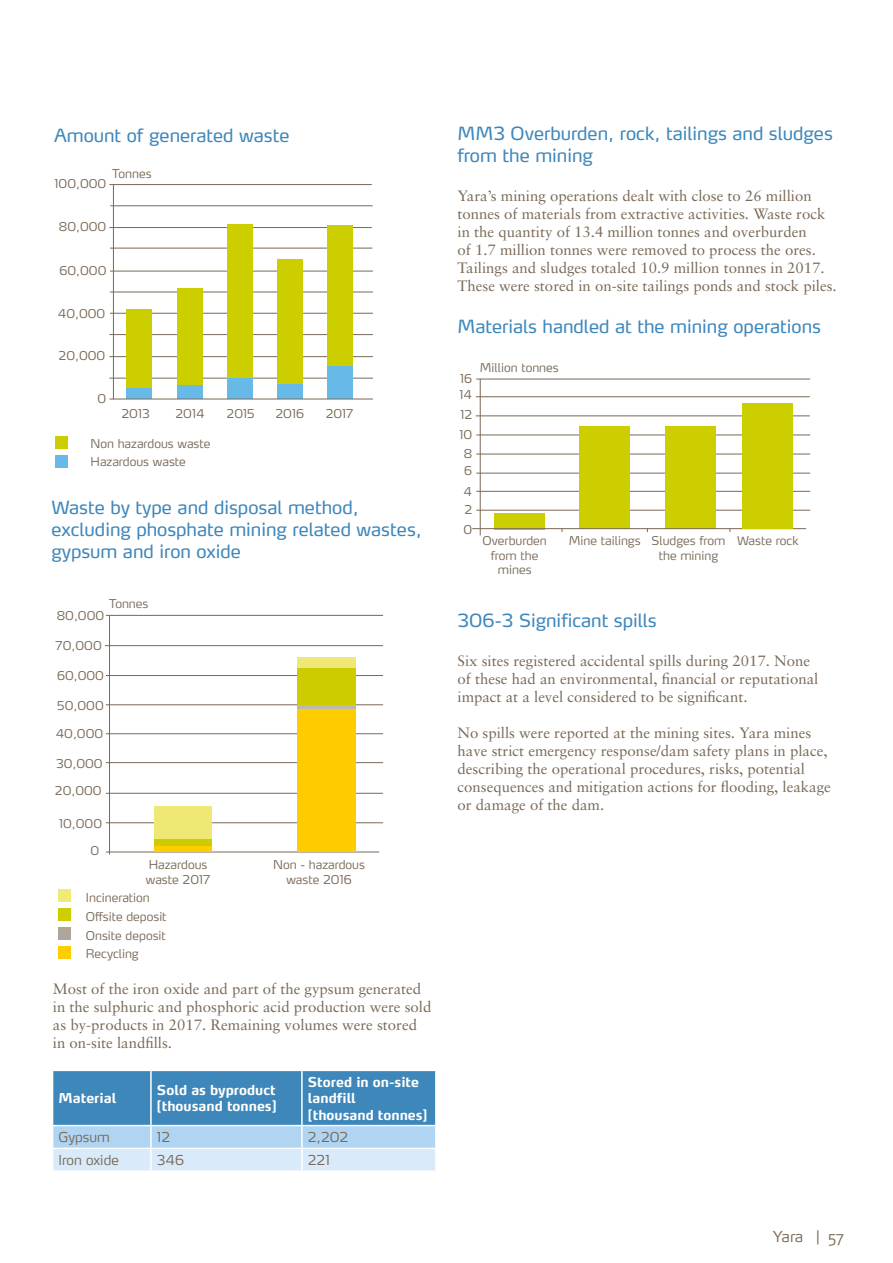
<style>
.page{position:relative;width:893px;height:1263px;background:#fff}
.page>*{position:absolute;margin:0;border:0;box-sizing:border-box;transform-origin:0 0}
.Sub_heading_blue{font:18px/21.6px "Yara Max LF";color:#3e87bb}
.body_text{font:15px/18px "Sabon LT Pro";color:#796956}
.t1{font:300 15px "Max OT";letter-spacing:-.01em;color:#796956}
.t2{font:700 13.5px/16.2px "Yara Max LF";color:#fff}
.t3{font:300 13.5px "Yara Max LF";color:#796956}
.t4{font:300 12px/14.4px "Yara Max LF";color:#796956;text-align:center}
</style>
<div class="page">
<svg style="left:52px;top:1071px;width:384px;height:99px;background:#7db0d6"></svg>
<hr style="left:151px;top:1147px;width:151px;height:2px;background:#fff">
<hr style="left:150px;top:1149px;width:2px;height:21px;background:#fff">
<hr style="left:302px;top:1147px;width:135px;height:2px;background:#fff">
<hr style="left:301px;top:1149px;width:2px;height:21px;background:#fff">
<hr style="left:435px;top:1149px;width:2px;height:21px;background:#fff">
<hr style="left:476px;top:510px;width:334px;height:1px;background:#796956">
<hr style="left:476px;top:435px;width:334px;height:1px;background:#796956">
<hr style="left:476px;top:454px;width:334px;height:1px;background:#796956">
<hr style="left:476px;top:396px;width:334px;height:1px;background:#796956">
<hr style="left:476px;top:379px;width:334px;height:1px;background:#796956">
<hr style="left:480px;top:379px;width:1px;height:156px;background:#796956">
<div style="left:494px;top:513px;width:51px;height:16px;background:#cdce00"></div>
<hr style="left:476px;top:415px;width:334px;height:1px;background:#796956">
<hr style="left:476px;top:473px;width:334px;height:1px;background:#796956">
<hr style="left:476px;top:491px;width:334px;height:1px;background:#796956">
<div style="left:579px;top:426px;width:51px;height:103px;background:#cdce00"></div>
<div style="left:665px;top:426px;width:50px;height:102px;background:#cdce00"></div>
<hr style="left:472px;top:528px;width:334px;height:1px;background:#796956">
<div style="left:742px;top:403px;width:51px;height:125px;background:#cdce00"></div>
<div style="left:58px;top:908px;width:13px;height:13px;background:#cdce00"></div>
<div style="left:58px;top:889px;width:13px;height:13px;background:#f1ea75"></div>
<div style="left:58px;top:927px;width:13px;height:13px;background:#b0a59b"></div>
<div style="left:58px;top:946px;width:13px;height:13px;background:#fc0"></div>
<hr style="left:109px;top:615px;width:1px;height:239px;background:#796956">
<hr style="left:106px;top:852px;width:273px;height:1px;background:#796956">
<hr style="left:106px;top:615px;width:277px;height:1px;background:#796956">
<hr style="left:105px;top:645px;width:278px;height:1px;background:#796956">
<hr style="left:106px;top:675px;width:277px;height:1px;background:#796956">
<hr style="left:106px;top:704px;width:277px;height:1px;background:#796956">
<hr style="left:106px;top:733px;width:277px;height:1px;background:#796956">
<hr style="left:106px;top:762px;width:277px;height:1px;background:#796956">
<hr style="left:106px;top:793px;width:277px;height:1px;background:#796956">
<hr style="left:106px;top:822px;width:277px;height:1px;background:#796956">
<div style="left:154px;top:839px;width:58px;height:7px;background:#cc0"></div>
<div style="left:154px;top:806px;width:58px;height:33px;background:#f0e875"></div>
<div style="left:154px;top:846px;width:58px;height:6px;background:#fc0"></div>
<div style="left:298px;top:709px;width:58px;height:143px;background:#fc0"></div>
<div style="left:298px;top:667px;width:58px;height:38px;background:#cc0"></div>
<div style="left:298px;top:657px;width:58px;height:10px;background:#f0e875"></div>
<hr style="left:298px;top:705px;width:58px;height:4px;background:#bfb8b0">
<div style="left:56px;top:436px;width:12px;height:13px;background:#cdce00"></div>
<div style="left:56px;top:455px;width:12px;height:13px;background:#67b9e8"></div>
<hr style="left:109px;top:356px;width:264px;height:1px;background:#796956">
<hr style="left:109px;top:378px;width:264px;height:1px;background:#796956">
<hr style="left:109px;top:334px;width:264px;height:1px;background:#796956">
<hr style="left:110px;top:271px;width:263px;height:1px;background:#796956">
<hr style="left:110px;top:292px;width:263px;height:1px;background:#796956">
<hr style="left:110px;top:313px;width:263px;height:1px;background:#796956">
<hr style="left:110px;top:205px;width:263px;height:1px;background:#796956">
<hr style="left:109px;top:227px;width:263px;height:1px;background:#796956">
<hr style="left:110px;top:248px;width:262px;height:1px;background:#796956">
<hr style="left:109px;top:184px;width:263px;height:1px;background:#796956">
<hr style="left:113px;top:185px;width:1px;height:214px;background:#796956">
<div style="left:177px;top:288px;width:26px;height:98px;background:#cdce00"></div>
<div style="left:177px;top:386px;width:26px;height:13px;background:#67b9e8"></div>
<div style="left:126px;top:309px;width:25px;height:80px;background:#cdce00"></div>
<div style="left:126px;top:389px;width:25px;height:10px;background:#67b9e8"></div>
<div style="left:227px;top:225px;width:26px;height:153px;background:#cdce00"></div>
<div style="left:227px;top:378px;width:26px;height:21px;background:#67b9e8"></div>
<div style="left:277px;top:259px;width:25px;height:126px;background:#cdce00"></div>
<div style="left:277px;top:385px;width:25px;height:14px;background:#67b9e8"></div>
<div style="left:327px;top:225px;width:25px;height:159px;background:#cdce00"></div>
<div style="left:327px;top:366px;width:25px;height:33px;background:#67b9e8"></div>
<hr style="left:109px;top:399px;width:264px;height:1px;background:#796956">
<p class="Sub_heading_blue" style="left:54px;top:124px;width:237px">Amount of generated waste</p>
<p class="t4" style="left:112px;top:166px;width:41px">Tonnes</p>
<p class="t4" style="left:55px;top:176px;width:53px">100,000</p>
<p class="t4" style="left:59px;top:219px;width:49px">80,000</p>
<p class="t4" style="left:59px;top:263px;width:49px">60,000</p>
<p class="t4" style="left:58px;top:306px;width:49px">40,000</p>
<p class="t4" style="left:59px;top:348px;width:48px">20,000</p>
<p class="t4" style="left:98px;top:391px;width:10px">0</p>
<p class="t4" style="left:122px;top:406px;width:30px">2013</p>
<p class="t4" style="left:176px;top:406px;width:31px">2014</p>
<p class="t4" style="left:227px;top:406px;width:30px">2015</p>
<p class="t4" style="left:276px;top:406px;width:30px">2016</p>
<p class="t4" style="left:326px;top:406px;width:29px">2017</p>
<p class="t4" style="left:91px;top:436px;width:122px">Non hazardous waste</p>
<p class="t4" style="left:91px;top:454px;width:97px">Hazardous waste</p>
<p class="Sub_heading_blue" style="left:51px;top:497px;width:372px">Waste by type and disposal method, excluding phosphate mining related wastes, gypsum and iron oxide</p>
<p class="t4" style="left:109px;top:596px;width:41px">Tonnes</p>
<p class="t4" style="left:57px;top:608px;width:49px">80,000</p>
<p class="t4" style="left:56px;top:638px;width:48px">70,000</p>
<p class="t4" style="left:57px;top:668px;width:49px">60,000</p>
<p class="t4" style="left:57px;top:698px;width:48px">50,000</p>
<p class="t4" style="left:56px;top:726px;width:49px">40,000</p>
<p class="t4" style="left:56px;top:756px;width:48px">30,000</p>
<p class="t4" style="left:55px;top:783px;width:48px">20,000</p>
<p class="t4" style="left:59px;top:816px;width:44px">10,000</p>
<p class="t4" style="left:90px;top:843px;width:10px">0</p>
<p class="t4" style="left:149px;top:858px;width:60px">Hazardous</p>
<p class="t4" style="left:146px;top:872px;width:66px">waste 2017</p>
<p class="t4" style="left:86px;top:890px;width:65px">Incineration</p>
<p class="t4" style="left:86px;top:909px;width:82px">Offsite deposit</p>
<p class="t4" style="left:86px;top:928px;width:81px">Onsite deposit</p>
<p class="t4" style="left:86px;top:946px;width:54px">Recycling</p>
<p class="t4" style="left:273px;top:858px;width:93px">Non - hazardous</p>
<p class="t4" style="left:286px;top:872px;width:67px">waste 2016</p>
<p class="body_text" style="left:53px;top:980px;width:380px">Most of the iron oxide and part of the gypsum generated in the sulphuric and phosphoric acid production were sold as by-products in 2017. Remaining volumes were stored in on-site landfills.</p>
<p class="t2" style="left:59px;top:1090px;width:59px">Material</p>
<p class="t2" style="left:157px;top:1082px;width:120px">Sold as byproduct</p>
<p class="t2" style="left:157px;top:1098px;width:121px">[thousand tonnes]</p>
<p class="t2" style="left:308px;top:1074px;width:113px">Stored in on-site landfill</p>
<p class="t2" style="left:308px;top:1106px;width:121px">[thousand tonnes]</p>
<p class="t3" style="left:59px;top:1129px;width:53px">Gypsum</p>
<p class="t3" style="left:157px;top:1129px;width:15px">12</p>
<p class="t3" style="left:308px;top:1129px;width:42px">2,202</p>
<p class="t3" style="left:59px;top:1152px;width:62px">Iron oxide</p>
<p class="t3" style="left:157px;top:1152px;width:29px">346</p>
<p class="t3" style="left:308px;top:1152px;width:23px">221</p>
<p class="Sub_heading_blue" style="left:457px;top:122px;width:377px">MM3 Overburden, rock, tailings and sludges from the mining</p>
<p class="body_text" style="left:457px;top:187px;width:381px">Yara’s mining operations dealt with close to 26 million tonnes of materials from extractive activities. Waste rock in the quantity of 13.4 million tonnes and overburden<br>of 1.7 million tonnes were removed to process the ores.<br>Tailings and sludges totaled 10.9 million tonnes in 2017.<br>These were stored in on-site tailings ponds and stock piles.</p>
<p class="Sub_heading_blue" style="left:457px;top:316px;width:365px">Materials handled at the mining operations</p>
<p class="t4" style="left:460px;top:371px;width:14px">16</p>
<p class="t4" style="left:460px;top:387px;width:14px">14</p>
<p class="t4" style="left:460px;top:408px;width:13px">12</p>
<p class="t4" style="left:459px;top:427px;width:14px">10</p>
<p class="t4" style="left:464px;top:464px;width:10px">6</p>
<p class="t4" style="left:464px;top:484px;width:10px">4</p>
<p class="t4" style="left:464px;top:502px;width:9px">2</p>
<p class="t4" style="left:463px;top:522px;width:10px">0</p>
<p class="t4" style="left:464px;top:446px;width:10px">8</p>
<p class="t4" style="left:480px;top:360px;width:80px">Million tonnes</p>
<p class="t4" style="left:483px;top:533px;width:66px">Overburden from the mines</p>
<p class="t4" style="left:569px;top:533px;width:73px">Mine tailings</p>
<p class="t4" style="left:652px;top:533px;width:75px">Sludges from</p>
<p class="t4" style="left:659px;top:548px;width:61px">the mining</p>
<p class="t4" style="left:737px;top:533px;width:63px">Waste rock</p>
<p class="Sub_heading_blue" style="left:457px;top:609px;width:201px">306-3 Significant spills</p>
<p class="body_text" style="left:457px;top:652px;width:362px">Six sites registered accidental spills during 2017. None of these had an environmental, financial or reputational impact at a level considered to be significant.</p>
<p class="body_text" style="left:457px;top:724px;width:375px">No spills were reported at the mining sites. Yara mines have strict emergency response/dam safety plans in place, describing the operational procedures, risks, potential consequences and mitigation actions for flooding, leakage or damage of the dam.</p>
<p class="t1" style="left:773px;top:1227px;width:72px">Yara | 57</p>
</div>
